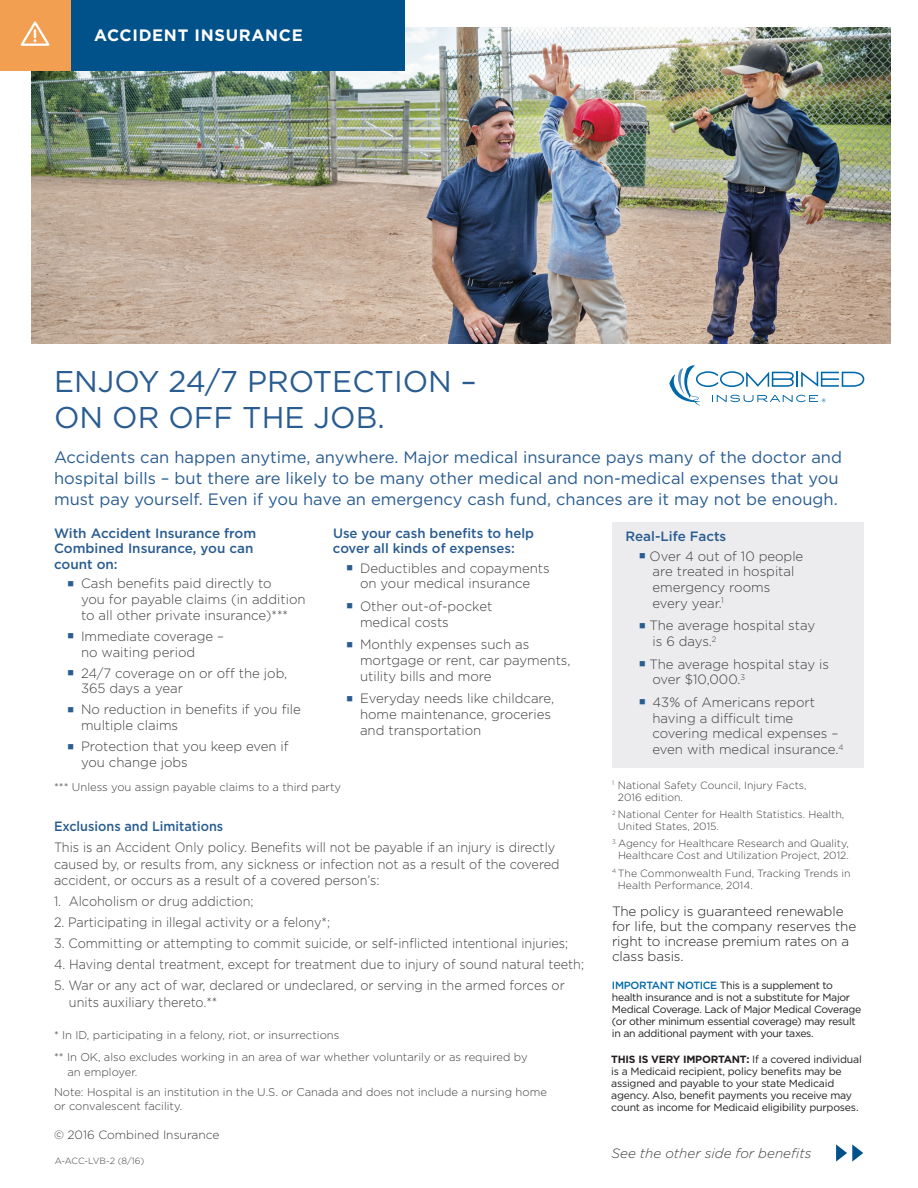
<style>
.page{position:relative;width:918px;height:1188px;background:#fff}
.page>*{position:absolute;margin:0;border:0;box-sizing:border-box;transform-origin:0 0}
.t1{font:30px/36px "Gotham";color:#295c91}
.t2{font:16.5px/21px "Gotham";color:#295c91}
.t3{font:700 16.5px "Gotham";letter-spacing:.04em;color:#fff}
.t4{font:300 13.5px/15.8px "Gotham";color:#3e3e3f}
.t5{font:300 13.5px/16.5px "Gotham";color:#3e3e3f;scale:.94 1}
.t6{font:500 13.5px/15.8px "Gotham";color:#295c91}
.t7{font:300 13.5px/15px "Gotham";letter-spacing:-.005em;color:#231f20}
.t8{font:italic 300 13.5px "Gotham";color:#3e3e3f}
.t9{font:500 13.5px "Gotham";color:#295c91;scale:.94 1}
.t10{font:300 12px "Gotham";color:#3e3e3f}
.t11{font:300 11.25px/21.8px "Gotham";color:#3e3e3f}
.t12{font:10.5px/12px "Gotham";letter-spacing:-.03em;color:#231f20}
.t13{font:300 10.5px/12px "Gotham";color:#3e3e3f}
.t14{font:500 10.5px "Gotham";color:#0068a9}
.t15{font:300 9px "Gotham";letter-spacing:-.02em;color:#3e3e3f}
.s1{color:#295c91}
.s2{font-weight:500;color:#0068a9}
.s3{font-weight:700}
</style>
<div class="page">
<div style="left:612px;top:523px;width:252px;height:245px;background:#ececee"></div>
<img style="left:31px;top:27px;width:860px;height:316px">
<div style="left:0;top:0;width:405px;height:70px;background:#01518a"></div>
<div style="left:0;top:0;width:70px;height:70px;background:#f29f52"></div>
<svg style="left:20px;top:21px;width:30px;height:25px"></svg>
<svg style="left:669px;top:365px;width:195px;height:41px"></svg>
<svg style="left:836px;top:1144px;width:27px;height:18px"></svg>
<p class="t3" style="left:94px;top:25px;width:210px">ACCIDENT INSURANCE</p>
<h1 class="t1" style="left:54px;top:363px;width:424px">ENJOY 24/7 PROTECTION –<br>ON OR OFF THE JOB.</h1>
<p class="t2" style="left:54px;top:446px;width:790px">Accidents can happen anytime, anywhere. Major medical insurance pays many of the doctor and hospital bills – but there are likely to be many other medical and non-medical expenses that you must pay yourself. Even if you have an emergency cash fund, chances are it may not be enough.</p>
<p class="t6" style="left:54px;top:525px;width:204px">With Accident Insurance from<br>Combined Insurance, you can count on:</p>
<p class="t4" style="left:81px;top:576px;width:226px;text-indent:-14px"><span class="s1">■</span> Cash benefits paid directly to<br>you for payable claims (in addition to all other private insurance)***</p>
<p class="t4" style="left:81px;top:628px;width:145px;text-indent:-14px"><span class="s1">■</span> Immediate coverage – no waiting period</p>
<p class="t4" style="left:81px;top:665px;width:208px;text-indent:-14px"><span class="s1">■</span> 24/7 coverage on or off the job,<br>365 days a year</p>
<p class="t4" style="left:81px;top:702px;width:221px;text-indent:-14px"><span class="s1">■</span> No reduction in benefits if you file multiple claims</p>
<p class="t4" style="left:81px;top:738px;width:209px;text-indent:-14px"><span class="s1">■</span> Protection that you keep even if you change jobs</p>
<p class="t14" style="left:822px;top:396px;width:5px">®</p>
<p class="t6" style="left:333px;top:525px;width:203px">Use your cash benefits to help cover all kinds of expenses:</p>
<p class="t4" style="left:346px;top:560px;width:205px;text-align:center"><span class="s1">■</span> Deductibles and copayments on your medical insurance</p>
<p class="t4" style="left:360px;top:598px;width:134px;text-indent:-14px"><span class="s1">■</span> Other out-of-pocket medical costs</p>
<p class="t4" style="left:360px;top:636px;width:212px;text-indent:-14px"><span class="s1">■</span> Monthly expenses such as mortgage or rent, car payments, utility bills and more</p>
<p class="t4" style="left:360px;top:690px;width:196px;text-indent:-14px"><span class="s1">■</span> Everyday needs like childcare, home maintenance, groceries and transportation</p>
<p class="t6" style="left:626px;top:529px;width:102px">Real-Life Facts</p>
<p class="t4" style="left:653px;top:548px;width:152px;text-indent:-14px"><span class="s1">■</span> Over 4 out of 10 people are treated in hospital emergency rooms every year.<sup>1</sup></p>
<p class="t4" style="left:653px;top:618px;width:164px;text-indent:-14px"><span class="s1">■</span> The average hospital stay is 6 days.<sup>2</sup></p>
<p class="t4" style="left:653px;top:656px;width:178px;text-indent:-14px"><span class="s1">■</span> The average hospital stay is over $10,000.<sup>3</sup></p>
<p class="t4" style="left:653px;top:694px;width:193px;text-indent:-14px"><span class="s1">■</span> 43% of Americans report having a difficult time covering medical expenses – even with medical insurance.<sup>4</sup></p>
<p class="t11" style="left:54px;top:776px;width:289px">*** Unless you assign payable claims to a third party</p>
<p class="t9" style="left:54px;top:818px;width:182px">Exclusions and Limitations</p>
<p class="t5" style="left:54px;top:839px;width:539px">This is an Accident Only policy. Benefits will not be payable if an injury is directly caused by, or results from, any sickness or infection not as a result of the covered accident, or occurs as a result of a covered person’s:</p>
<p class="t5" style="left:54px;top:893px;width:214px">1. Alcoholism or drug addiction;</p>
<p class="t5" style="left:54px;top:914px;width:295px">2. Participating in illegal activity or a felony*;</p>
<p class="t5" style="left:54px;top:935px;width:549px">3. Committing or attempting to commit suicide, or self-inflicted intentional injuries;</p>
<p class="t5" style="left:54px;top:956px;width:565px">4. Having dental treatment, except for treatment due to injury of sound natural teeth;</p>
<p class="t5" style="left:69px;top:977px;width:529px;text-indent:-15px">5. War or any act of war, declared or undeclared, or serving in the armed forces or units auxiliary thereto.**</p>
<p class="t11" style="left:54px;top:1024px;width:475px">* In ID, participating in a felony, riot, or insurrections<br>** In OK, also excludes working in an area of war whether voluntarily or as required by</p>
<p class="t11" style="left:54px;top:1062px;width:494px;line-height:20.2px;text-indent:14px">an employer.<br>Note: Hospital is an institution in the U.S. or Canada and does not include a nursing home</p>
<p class="t11" style="left:54px;top:1095px;width:130px">or convalescent facility.</p>
<p class="t10" style="left:54px;top:1128px;width:167px">© 2016 Combined Insurance</p>
<p class="t15" style="left:55px;top:1155px;width:91px">A-ACC-LVB-2 (8/16)</p>
<p class="t13" style="left:618px;top:779px;width:190px;text-indent:-6px"><sup>1</sup> National Safety Council, Injury Facts,<br>2016 edition.</p>
<p class="t13" style="left:618px;top:808px;width:228px;text-indent:-6px"><sup>2</sup> National Center for Health Statistics. Health,<br>United States, 2015.</p>
<p class="t13" style="left:612px;top:837px;width:238px;text-align:center"><sup>3</sup> Agency for Healthcare Research and Quality,<br>Healthcare Cost and Utilization Project, 2012.</p>
<p class="t13" style="left:618px;top:867px;width:234px;text-indent:-6px"><sup>4</sup> The Commonwealth Fund, Tracking Trends in<br>Health Performance, 2014.</p>
<p class="t7" style="left:612px;top:904px;width:246px">The policy is guaranteed renewable for life, but the company reserves the right to increase premium rates on a class basis.</p>
<p class="t12" style="left:612px;top:979px;width:251px"><span class="s2">IMPORTANT NOTICE</span> This is a supplement to health insurance and is not a substitute for Major Medical Coverage. Lack of Major Medical Coverage (or other minimum essential coverage) may result in an additional payment with your taxes.</p>
<p class="t12" style="left:611px;top:1054px;width:252px"><span class="s3">THIS IS VERY IMPORTANT:</span> If a covered individual is a Medicaid recipient, policy benefits may be assigned and payable to your state Medicaid agency. Also, benefit payments you receive may count as income for Medicaid eligibility purposes.</p>
<p class="t8" style="left:612px;top:1145px;width:201px">See the other side for benefits</p>
</div>
